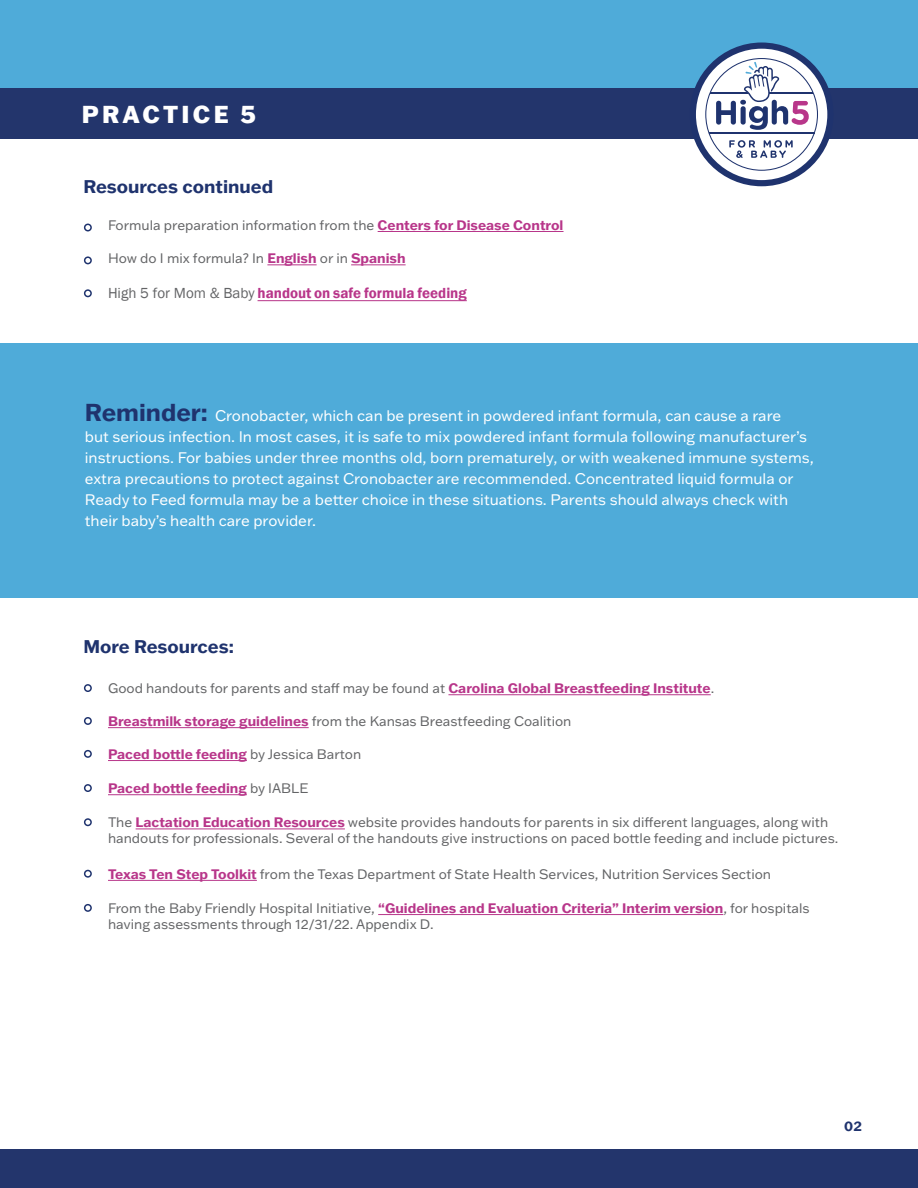
<style>
.page{position:relative;width:918px;height:1188px;background:#fff}
.page>*{position:absolute;margin:0;border:0;box-sizing:border-box;transform-origin:0 0}
.t1{font:800 24px "Franklin Gothic ATF";letter-spacing:.14em;color:#fff}
.t2{font:700 18px "Franklin Gothic ATF";color:#1f336e}
.t3{font:15px/21px "Franklin Gothic ATF";color:#fff}
.t4{font:600 15px "Franklin Gothic";color:#b8368a}
.t5{font:13.5px/16.2px "Franklin Gothic ATF";color:#636466}
.t6{font:700 13.5px "Franklin Gothic ATF";color:#b8368a}
.t7{font:700 13.5px "Franklin Gothic ATF";color:#1f336e}
.s1{font-weight:700;color:#b8368a}
.s2{font-weight:400;color:#636466}
.s3{font-weight:700;font-size:24px;color:#1f336e}
</style>
<div class="page">
<div style="left:0;top:0;width:918px;height:90px;background:#4fabd9"></div>
<div style="left:0;top:343px;width:918px;height:255px;background:#4fabd9"></div>
<div style="left:0;top:88px;width:918px;height:50px;background:#23356c"></div>
<svg style="left:690px;top:43px;width:144px;height:143px"></svg>
<div style="left:0;top:1149px;width:918px;height:39px;background:#23356c"></div>
<hr style="left:448px;top:694px;width:263px;height:1px;background:#b8368a">
<hr style="left:108px;top:727px;width:201px;height:1px;background:#b8368a">
<hr style="left:108px;top:760px;width:139px;height:1px;background:#b8368a">
<hr style="left:108px;top:794px;width:139px;height:1px;background:#b8368a">
<hr style="left:136px;top:829px;width:209px;height:1px;background:#b8368a">
<hr style="left:108px;top:880px;width:149px;height:1px;background:#b8368a">
<hr style="left:378px;top:914px;width:345px;height:1px;background:#b8368a">
<hr style="left:258px;top:300px;width:209px;height:1px;background:#b8368a">
<hr style="left:351px;top:265px;width:55px;height:1px;background:#b8368a">
<hr style="left:267px;top:265px;width:50px;height:1px;background:#b8368a">
<hr style="left:378px;top:231px;width:186px;height:1px;background:#b8368a">
<div style="left:84px;top:224px;width:8px;height:7px;border:2px solid #1f336e;border-radius:50%"></div>
<div style="left:84px;top:684px;width:8px;height:8px;border:2px solid #1f336e;border-radius:50%"></div>
<div style="left:84px;top:717px;width:8px;height:8px;border:2px solid #1f336e;border-radius:50%"></div>
<div style="left:84px;top:750px;width:8px;height:8px;border:2px solid #1f336e;border-radius:50%"></div>
<div style="left:84px;top:784px;width:8px;height:8px;border:2px solid #1f336e;border-radius:50%"></div>
<div style="left:84px;top:818px;width:8px;height:8px;border:2px solid #1f336e;border-radius:50%"></div>
<div style="left:84px;top:870px;width:8px;height:8px;border:2px solid #1f336e;border-radius:50%"></div>
<div style="left:84px;top:904px;width:8px;height:8px;border:2px solid #1f336e;border-radius:50%"></div>
<div style="left:84px;top:256px;width:8px;height:8px;border:2px solid #1f336e;border-radius:50%"></div>
<div style="left:84px;top:289px;width:8px;height:8px;border:2px solid #1f336e;border-radius:50%"></div>
<h1 class="t1" style="left:82px;top:98px;width:175px">PRACTICE 5</h1>
<h2 class="t2" style="left:83px;top:174px;width:191px">Resources continued</h2>
<p class="t5" style="left:108px;top:216px;width:457px">Formula preparation information from the <span class="s1">Centers for Disease Control</span></p>
<p class="t5" style="left:108px;top:250px;width:299px">How do I mix formula? In <span class="s1">English</span> or in <span class="s1">Spanish</span></p>
<p class="t4" style="left:108px;top:284px;width:360px"><span class="s2">High 5 for Mom &amp; Baby</span> handout on safe formula feeding</p>
<p class="t3" style="left:85px;top:405px;width:731px"><span class="s3">Reminder:</span> Cronobacter, which can be present in powdered infant formula, can cause a rare<br>but serious infection. In most cases, it is safe to mix powdered infant formula following manufacturer’s instructions. For babies under three months old, born prematurely, or with weakened immune systems, extra precautions to protect against Cronobacter are recommended. Concentrated liquid formula or Ready to Feed formula may be a better choice in these situations. Parents should always check with their baby’s health care provider.</p>
<h2 class="t2" style="left:83px;top:635px;width:152px">More Resources:</h2>
<p class="t5" style="left:108px;top:680px;width:608px">Good handouts for parents and staff may be found at <span class="s1">Carolina Global Breastfeeding Institute</span>.</p>
<p class="t5" style="left:108px;top:713px;width:465px"><span class="s1">Breastmilk storage guidelines</span> from the Kansas Breastfeeding Coalition</p>
<p class="t6" style="left:108px;top:745px;width:255px">Paced bottle feeding <span class="s2">by Jessica Barton</span></p>
<p class="t6" style="left:108px;top:779px;width:202px">Paced bottle feeding <span class="s2">by IABLE</span></p>
<p class="t5" style="left:108px;top:814px;width:732px">The <span class="s1">Lactation Education Resources</span> website provides handouts for parents in six different languages, along with handouts for professionals. Several of the handouts give instructions on paced bottle feeding and include pictures.</p>
<p class="t5" style="left:108px;top:865px;width:665px"><span class="s1">Texas Ten Step Toolkit</span> from the Texas Department of State Health Services, Nutrition Services Section</p>
<p class="t5" style="left:108px;top:899px;width:703px">From the Baby Friendly Hospital Initiative, <span class="s1">“Guidelines and Evaluation Criteria” Interim version</span>, for hospitals having assessments through 12/31/22. Appendix D.</p>
<p class="t7" style="left:844px;top:1117px;width:19px">02</p>
</div>
